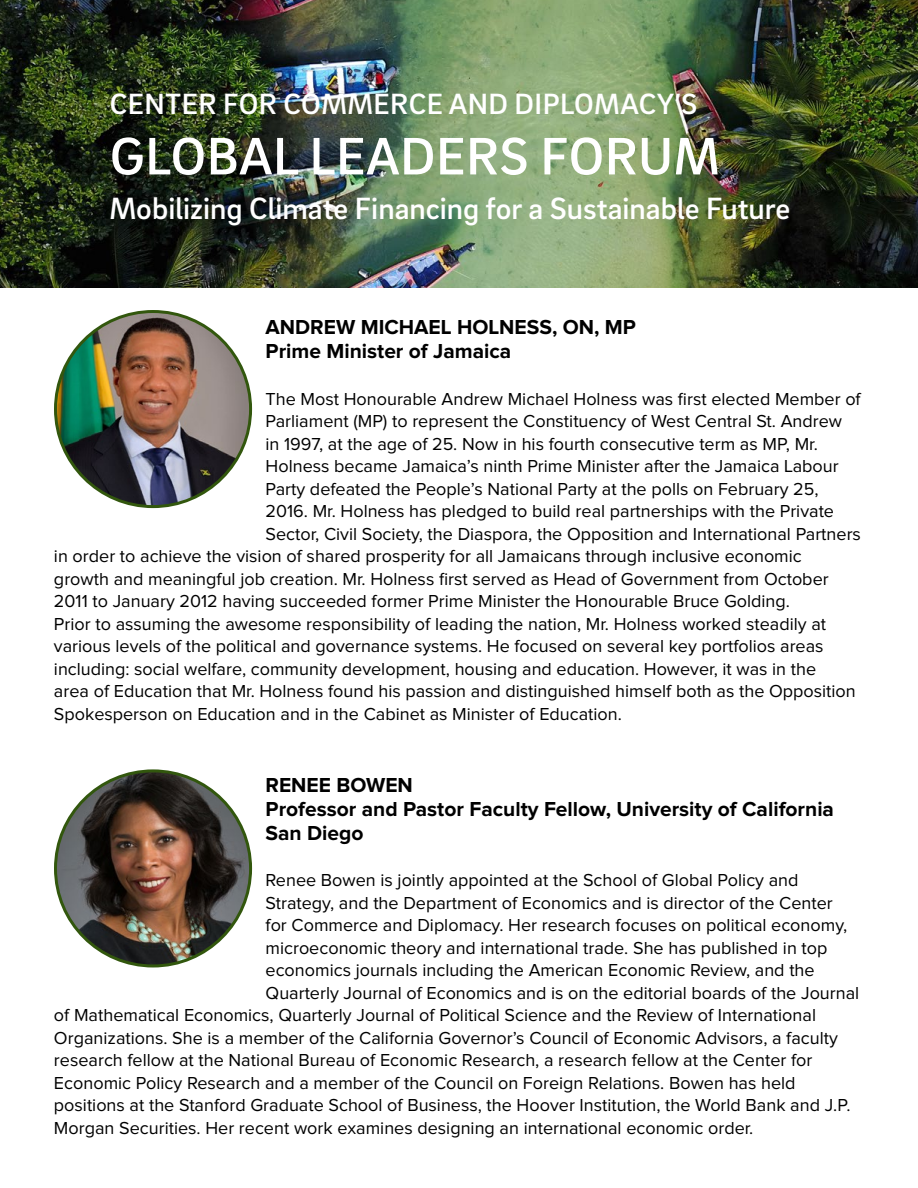
<style>
.page{position:relative;width:918px;height:1188px;background:#fff}
.page>*{position:absolute;margin:0;border:0;box-sizing:border-box;transform-origin:0 0}
.t1{font:500 54px "Brix Sans";letter-spacing:.015em;color:#fff}
.t2{font:500 31.5px "Brix Sans";color:#fff}
.t3{font:500 30px "Brix Sans";letter-spacing:.015em;color:#fff}
.t4{font:700 21px/24px "Proxima Nova";color:#000}
.t5{font:18px "Proxima Nova";color:#000}
</style>
<div class="page">
<img style="left:56px;top:312px;width:195px;height:195px;border-radius:98px">
<img style="left:56px;top:771px;width:195px;height:195px;border-radius:98px">
<img style="left:0;top:0;width:918px;height:287px">
<h3 class="t3" style="left:110px;top:85px;width:589px">CENTER FOR COMMERCE AND DIPLOMACY’S</h3>
<h1 class="t1" style="left:110px;top:121px;width:612px">GLOBAL LEADERS FORUM</h1>
<h2 class="t2" style="left:109px;top:188px;width:682px">Mobilizing Climate Financing for a Sustainable Future</h2>
<p class="t4" style="left:266px;top:316px;width:372px">ANDREW MICHAEL HOLNESS, ON, MP<br>Prime Minister of Jamaica</p>
<p class="t5" style="left:266px;top:390px;width:597px">The Most Honourable Andrew Michael Holness was first elected Member of</p>
<p class="t5" style="left:266px;top:413px;width:578px">Parliament (MP) to represent the Constituency of West Central St. Andrew</p>
<p class="t5" style="left:266px;top:435px;width:554px">in 1997, at the age of 25. Now in his fourth consecutive term as MP, Mr.</p>
<p class="t5" style="left:266px;top:458px;width:575px">Holness became Jamaica’s ninth Prime Minister after the Jamaica Labour</p>
<p class="t5" style="left:266px;top:480px;width:555px">Party defeated the People’s National Party at the polls on February 25,</p>
<p class="t5" style="left:266px;top:503px;width:570px">2016. Mr. Holness has pledged to build real partnerships with the Private</p>
<p class="t5" style="left:266px;top:525px;width:597px">Sector, Civil Society, the Diaspora, the Opposition and International Partners</p>
<p class="t5" style="left:54px;top:548px;width:749px">in order to achieve the vision of shared prosperity for all Jamaicans through inclusive economic</p>
<p class="t5" style="left:54px;top:570px;width:776px">growth and meaningful job creation. Mr. Holness first served as Head of Government from October</p>
<p class="t5" style="left:54px;top:593px;width:738px">2011 to January 2012 having succeeded former Prime Minister the Honourable Bruce Golding.</p>
<p class="t5" style="left:54px;top:615px;width:774px">Prior to assuming the awesome responsibility of leading the nation, Mr. Holness worked steadily at</p>
<p class="t5" style="left:54px;top:638px;width:771px">various levels of the political and governance systems. He focused on several key portfolios areas</p>
<p class="t5" style="left:54px;top:660px;width:764px">including: social welfare, community development, housing and education. However, it was in the</p>
<p class="t5" style="left:54px;top:683px;width:803px">area of Education that Mr. Holness found his passion and distinguished himself both as the Opposition</p>
<p class="t5" style="left:54px;top:705px;width:570px">Spokesperson on Education and in the Cabinet as Minister of Education.</p>
<p class="t4" style="left:266px;top:774px;width:570px">RENEE BOWEN<br>Professor and Pastor Faculty Fellow, University of California<br>San Diego</p>
<p class="t5" style="left:266px;top:872px;width:534px">Renee Bowen is jointly appointed at the School of Global Policy and</p>
<p class="t5" style="left:266px;top:894px;width:569px">Strategy, and the Department of Economics and is director of the Center</p>
<p class="t5" style="left:266px;top:917px;width:583px">for Commerce and Diplomacy. Her research focuses on political economy,</p>
<p class="t5" style="left:266px;top:939px;width:563px">microeconomic theory and international trade. She has published in top</p>
<p class="t5" style="left:266px;top:962px;width:551px">economics journals including the American Economic Review, and the</p>
<p class="t5" style="left:266px;top:984px;width:595px">Quarterly Journal of Economics and is on the editorial boards of the Journal</p>
<p class="t5" style="left:54px;top:1007px;width:764px">of Mathematical Economics, Quarterly Journal of Political Science and the Review of International</p>
<p class="t5" style="left:54px;top:1029px;width:785px">Organizations. She is a member of the California Governor’s Council of Economic Advisors, a faculty</p>
<p class="t5" style="left:54px;top:1052px;width:760px">research fellow at the National Bureau of Economic Research, a research fellow at the Center for</p>
<p class="t5" style="left:54px;top:1074px;width:743px">Economic Policy Research and a member of the Council on Foreign Relations. Bowen has held</p>
<p class="t5" style="left:54px;top:1097px;width:798px">positions at the Stanford Graduate School of Business, the Hoover Institution, the World Bank and J.P.</p>
<p class="t5" style="left:54px;top:1119px;width:701px">Morgan Securities. Her recent work examines designing an international economic order.</p>
</div>
